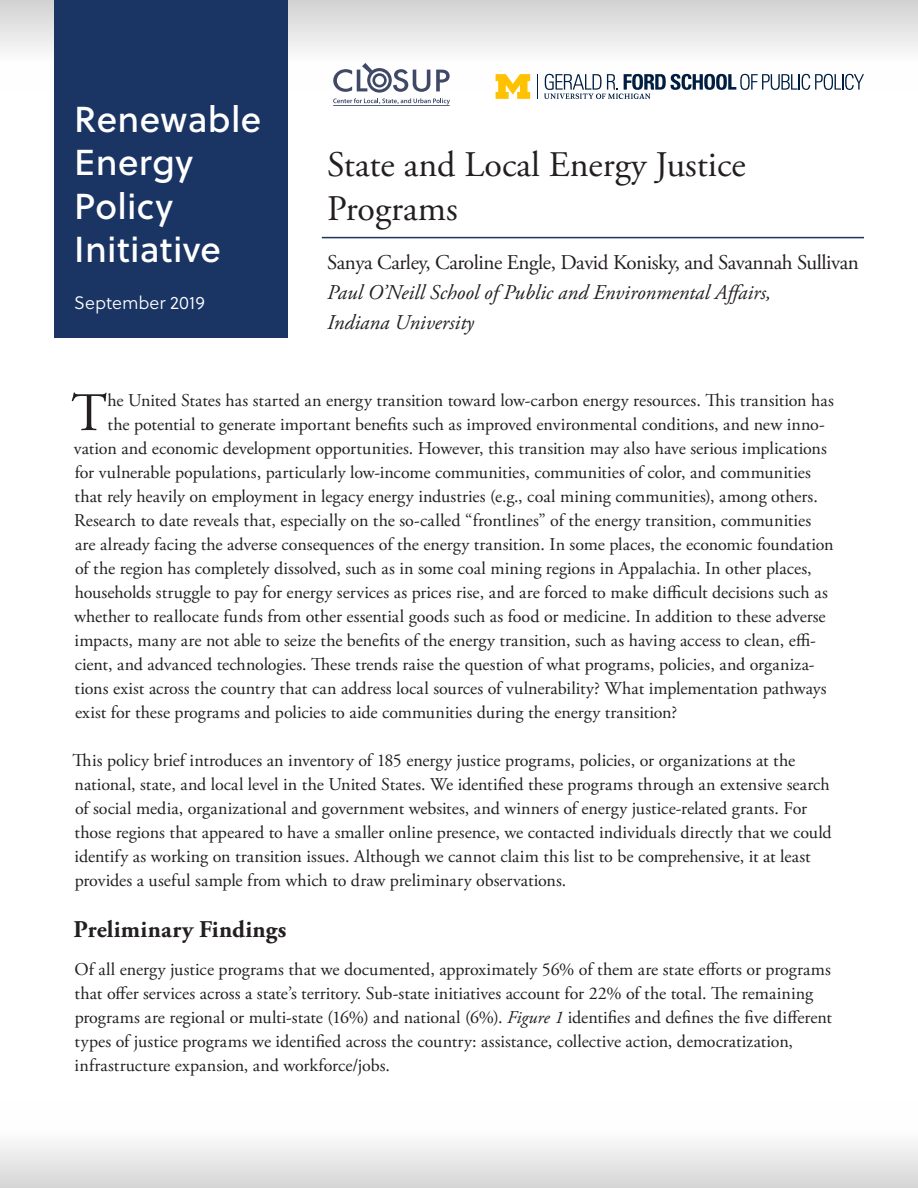
<style>
.page{position:relative;width:918px;height:1188px;background:#fff}
.page>*{position:absolute;margin:0;border:0;box-sizing:border-box;transform-origin:0 0}
.Intro_Paragraph{font:54.15px "Adobe Garamond Pro";color:#231f20}
.Headline{font:36px/43.2px "Adobe Garamond Pro";color:#231f20}
.t1{font:36px/43.2px "Soleil Bk";letter-spacing:.01em;color:#fff}
.Subhead{font:700 24px "Adobe Garamond Pro";letter-spacing:.015em;color:#231f20}
.Affiliation_Line{font:italic 21px/30px "Adobe Garamond Pro";color:#231f20}
.Author_Line{font:21px "Adobe Garamond Pro";letter-spacing:-.02em;color:#231f20}
.Intro_Paragraph-2{font:18px "Adobe Garamond Pro";color:#231f20}
.REPI_Paragraph{font:18px/24px "Adobe Garamond Pro";color:#231f20}
.t2{font:18px "Soleil Lt";color:#fff}
.s1{font-style:italic}
</style>
<div class="page">
<div style="left:0;top:0;width:918px;height:91px;background:linear-gradient(to bottom,#d6d5d5,#fff)"></div>
<div style="left:54px;top:0;width:234px;height:338px;background:#1a3564"></div>
<svg style="left:537px;top:74px;width:1px;height:25px"></svg>
<svg style="left:496px;top:74px;width:34px;height:25px"></svg>
<svg style="left:544px;top:74px;width:320px;height:25px"></svg>
<svg style="left:333px;top:63px;width:117px;height:42px"></svg>
<div style="left:0;top:1102px;width:918px;height:86px;background:linear-gradient(to bottom,#fff,#dad9d9)"></div>
<hr style="left:322px;top:237px;width:542px;height:1px;background:#1a3564">
<h2 class="t1" style="left:74px;top:97px;width:189px">Renewable<br>Energy<br>Policy<br>Initiative</h2>
<p class="t2" style="left:74px;top:290px;width:132px">September 2019</p>
<p class="Headline" style="left:327px;top:145px;width:420px">State and Local Energy Justice<br>Programs</p>
<p class="Author_Line" style="left:327px;top:250px;width:533px">Sanya Carley, Caroline Engle, David Konisky, and Savannah Sullivan</p>
<p class="Affiliation_Line" style="left:327px;top:278px;width:445px">Paul O’Neill School of Public and Environmental Affairs,<br>Indiana University</p>
<p class="Intro_Paragraph" style="left:71px;top:380px;width:37px">T</p>
<p class="Intro_Paragraph-2" style="left:108px;top:390px;width:728px">he United States has started an energy transition toward low-carbon energy resources. This transition has</p>
<p class="Intro_Paragraph-2" style="left:108px;top:414px;width:719px">the potential to generate important benefits such as improved environmental conditions, and new inno-</p>
<p class="Intro_Paragraph-2" style="left:74px;top:438px;width:754px">vation and economic development opportunities. However, this transition may also have serious implications</p>
<p class="Intro_Paragraph-2" style="left:75px;top:462px;width:738px">for vulnerable populations, particularly low-income communities, communities of color, and communities</p>
<p class="Intro_Paragraph-2" style="left:75px;top:486px;width:745px">that rely heavily on employment in legacy energy industries (e.g., coal mining communities), among others.</p>
<p class="Intro_Paragraph-2" style="left:74px;top:510px;width:739px">Research to date reveals that, especially on the so-called “frontlines” of the energy transition, communities</p>
<p class="Intro_Paragraph-2" style="left:75px;top:534px;width:760px">are already facing the adverse consequences of the energy transition. In some places, the economic foundation</p>
<p class="Intro_Paragraph-2" style="left:75px;top:558px;width:738px">of the region has completely dissolved, such as in some coal mining regions in Appalachia. In other places,</p>
<p class="Intro_Paragraph-2" style="left:75px;top:582px;width:755px">households struggle to pay for energy services as prices rise, and are forced to make difficult decisions such as</p>
<p class="Intro_Paragraph-2" style="left:74px;top:606px;width:753px">whether to reallocate funds from other essential goods such as food or medicine. In addition to these adverse</p>
<p class="Intro_Paragraph-2" style="left:75px;top:630px;width:743px">impacts, many are not able to seize the benefits of the energy transition, such as having access to clean, effi-</p>
<p class="Intro_Paragraph-2" style="left:75px;top:654px;width:741px">cient, and advanced technologies. These trends raise the question of what programs, policies, and organiza-</p>
<p class="Intro_Paragraph-2" style="left:75px;top:678px;width:754px">tions exist across the country that can address local sources of vulnerability? What implementation pathways</p>
<p class="Intro_Paragraph-2" style="left:75px;top:702px;width:604px">exist for these programs and policies to aide communities during the energy transition?</p>
<p class="REPI_Paragraph" style="left:73px;top:749px;width:761px">This policy brief introduces an inventory of 185 energy justice programs, policies, or organizations at the national, state, and local level in the United States. We identified these programs through an extensive search of social media, organizational and government websites, and winners of energy justice-related grants. For those regions that appeared to have a smaller online presence, we contacted individuals directly that we could identify as working on transition issues. Although we cannot claim this list to be comprehensive, it at least provides a useful sample from which to draw preliminary observations.</p>
<p class="Subhead" style="left:74px;top:915px;width:214px">Preliminary Findings</p>
<p class="REPI_Paragraph" style="left:74px;top:957px;width:759px">Of all energy justice programs that we documented, approximately 56% of them are state efforts or programs that offer services across a state’s territory. Sub-state initiatives account for 22% of the total. The remaining programs are regional or multi-state (16%) and national (6%). <span class="s1">Figure 1</span> identifies and defines the five different types of justice programs we identified across the country: assistance, collective action, democratization, infrastructure expansion, and workforce/jobs.</p>
</div>
